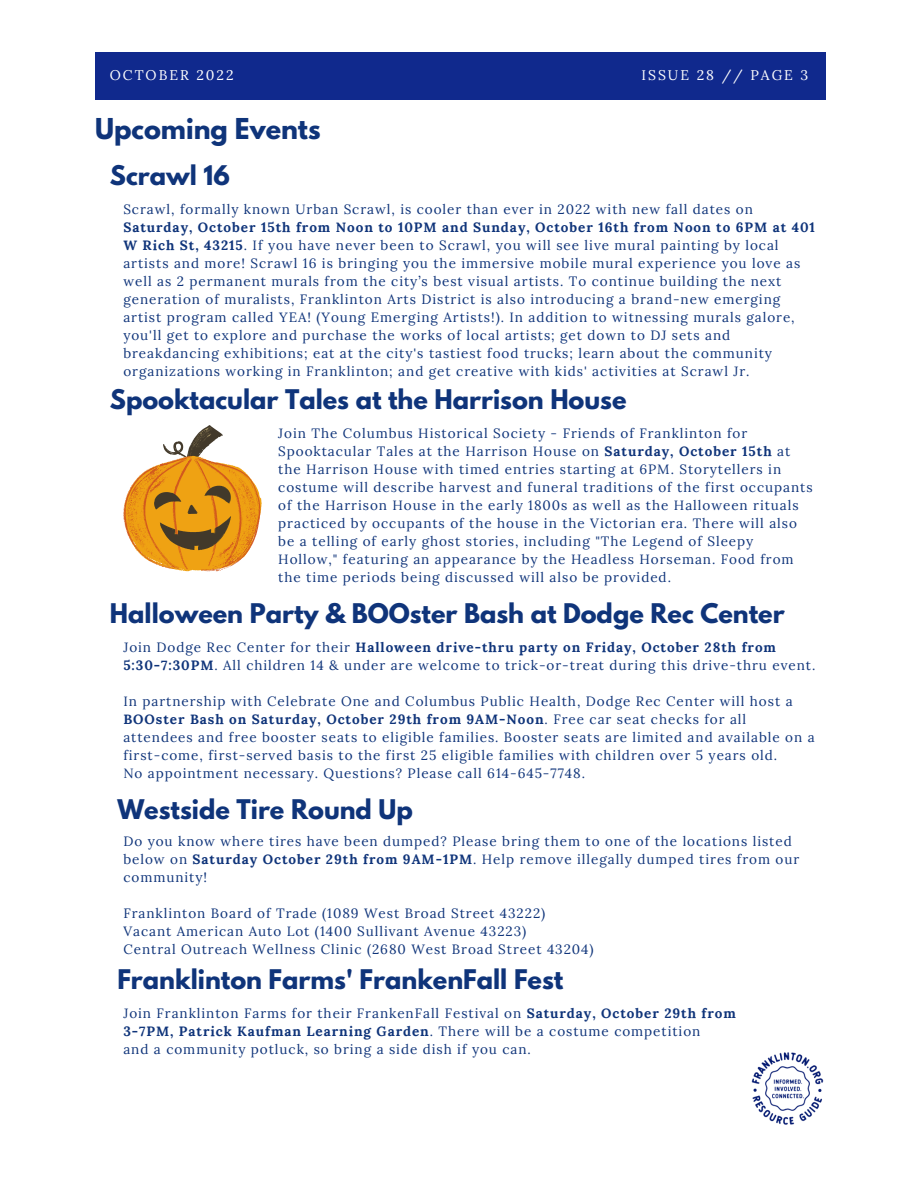
<style>
.page{position:relative;width:918px;height:1188px;background:#fff}
.page>*{position:absolute;margin:0;border:0;box-sizing:border-box;transform-origin:0 0}
.t1{font:700 25.5px "League Spartan";color:#0f347a}
.t2{font:700 24px "League Spartan";color:#0f347a}
.t3{font:13.95px "Lora";letter-spacing:.14em;color:#fff}
.t4{font:13.5px/18px "Lora";letter-spacing:.07em;color:#0f347a}
.s1{font-weight:700}
</style>
<div class="page">
<div style="left:95px;top:53px;width:730px;height:47px;background:#10298d"></div>
<img style="left:751px;top:1052px;width:73px;height:73px">
<svg style="left:123px;top:425px;width:139px;height:146px"></svg>
<p class="t3" style="left:110px;top:66px;width:125px">OCTOBER 2022</p>
<p class="t3" style="left:642px;top:66px;width:168px">ISSUE 28 // PAGE 3</p>
<h1 class="t1" style="left:95px;top:116px;width:227px">Upcoming Events</h1>
<h2 class="t2" style="left:110px;top:164px;width:122px">Scrawl 16</h2>
<p class="t4" style="left:123px;top:200px;width:631px">Scrawl, formally known Urban Scrawl, is cooler than ever in 2022 with new fall dates on</p>
<p class="t4" style="left:123px;top:218px;width:693px"><span class="s1">Saturday, October 15th from Noon to 10PM and Sunday, October 16th from Noon to 6PM at 401<br>W Rich St, 43215</span>. If you have never been to Scrawl, you will see live mural painting by local artists and more! Scrawl 16 is bringing you the immersive mobile mural experience you love as well as 2 permanent murals from the city’s best visual artists. To continue building the next generation of muralists, Franklinton Arts District is also introducing a brand-new emerging artist program called YEA! (Young Emerging Artists!). In addition to witnessing murals galore, you'll get to explore and purchase the works of local artists; get down to DJ sets and breakdancing exhibitions; eat at the city's tastiest food trucks; learn about the community organizations working in Franklinton; and get creative with kids' activities at Scrawl Jr.</p>
<h2 class="t2" style="left:110px;top:388px;width:518px">Spooktacular Tales at the Harrison House</h2>
<p class="t4" style="left:278px;top:424px;width:536px">Join The Columbus Historical Society - Friends of Franklinton for Spooktacular Tales at the Harrison House on <span class="s1">Saturday, October 15th</span> at the Harrison House with timed entries starting at 6PM. Storytellers in costume will describe harvest and funeral traditions of the first occupants of the Harrison House in the early 1800s as well as the Halloween rituals practiced by occupants of the house in the Victorian era. There will also be a telling of early ghost stories, including "The Legend of Sleepy Hollow," featuring an appearance by the Headless Horseman. Food from the time periods being discussed will also be provided.</p>
<h2 class="t2" style="left:110px;top:602px;width:676px">Halloween Party &amp; BOOster Bash at Dodge Rec Center</h2>
<p class="t4" style="left:123px;top:638px;width:693px">Join Dodge Rec Center for their <span class="s1">Halloween drive-thru party on Friday, October 28th from<br>5:30-7:30PM</span>. All children 14 &amp; under are welcome to trick-or-treat during this drive-thru event.</p>
<p class="t4" style="left:123px;top:692px;width:693px">In partnership with Celebrate One and Columbus Public Health, Dodge Rec Center will host a <span class="s1">BOOster Bash on Saturday, October 29th from 9AM-Noon</span>. Free car seat checks for all attendees and free booster seats to eligible families. Booster seats are limited and available on a first-come, first-served basis to the first 25 eligible families with children over 5 years old.<br>No appointment necessary. Questions? Please call 614-645-7748.</p>
<h2 class="t2" style="left:117px;top:797px;width:297px">Westside Tire Round Up</h2>
<p class="t4" style="left:123px;top:832px;width:677px">Do you know where tires have been dumped? Please bring them to one of the locations listed below on <span class="s1">Saturday October 29th from 9AM-1PM</span>. Help remove illegally dumped tires from our community!</p>
<p class="t4" style="left:123px;top:904px;width:472px">Franklinton Board of Trade (1089 West Broad Street 43222)<br>Vacant American Auto Lot (1400 Sullivant Avenue 43223)<br>Central Outreach Wellness Clinic (2680 West Broad Street 43204)</p>
<h2 class="t2" style="left:117px;top:968px;width:447px">Franklinton Farms' FrankenFall Fest</h2>
<p class="t4" style="left:123px;top:1004px;width:614px">Join Franklinton Farms for their FrankenFall Festival on <span class="s1">Saturday, October 29th from<br>3-7PM, Patrick Kaufman Learning Garden</span>. There will be a costume competition<br>and a community potluck, so bring a side dish if you can.</p>
</div>
